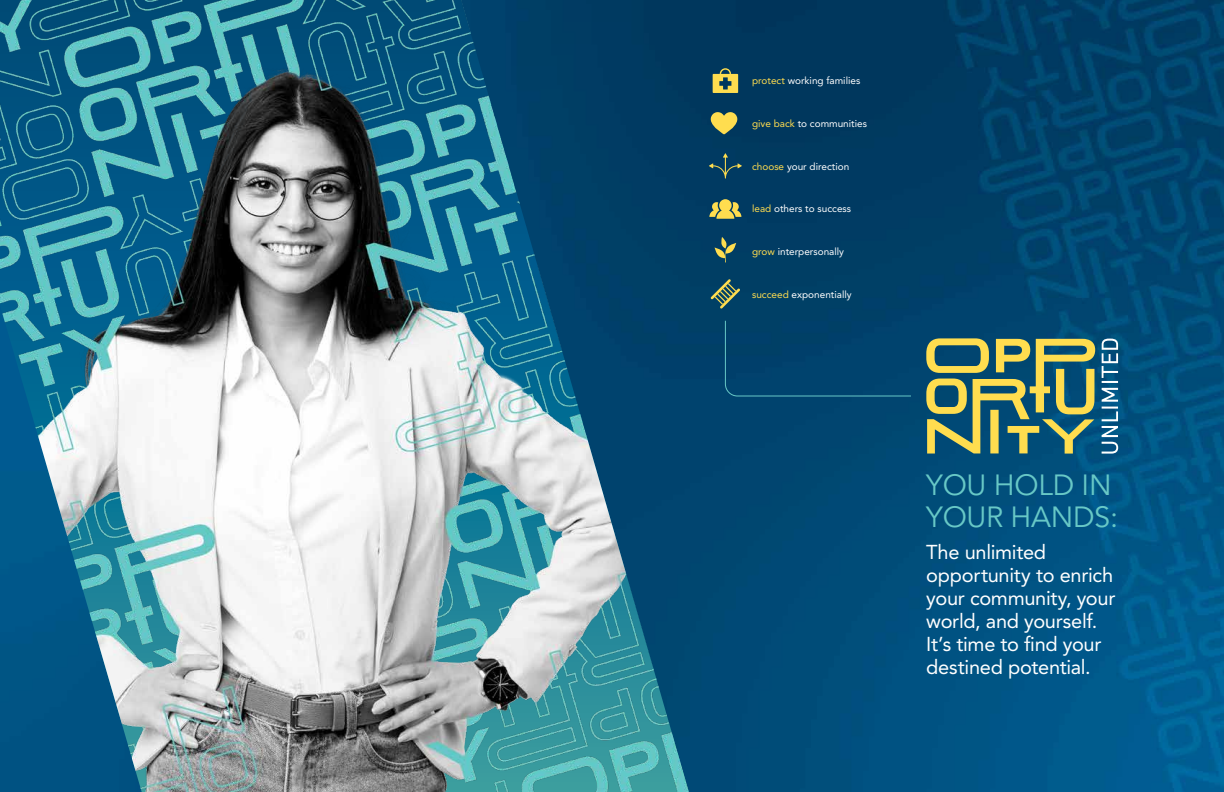
<style>
.page{position:relative;width:1224px;height:792px;background:#fff}
.page>*{position:absolute;margin:0;border:0;box-sizing:border-box;transform-origin:0 0}
.t1{font:29px/32px "Avenir LT Pro";letter-spacing:-.01em;color:#68c8c6}
.t2{font:20px/23px "Avenir LT Pro";letter-spacing:-.015em;color:#fff}
.t3{font:10px "Avenir LT Pro";color:#fff}
.s1{color:#ffdd4f}
</style>
<div class="page">
<img style="left:689px;top:0;width:535px;height:792px">
<svg style="left:713px;top:68px;width:25px;height:25px"></svg>
<svg style="left:711px;top:279px;width:29px;height:30px"></svg>
<svg style="left:709px;top:153px;width:33px;height:26px"></svg>
<svg style="left:715px;top:237px;width:21px;height:25px"></svg>
<svg style="left:709px;top:199px;width:32px;height:20px"></svg>
<svg style="left:711px;top:112px;width:26px;height:22px"></svg>
<svg style="left:926px;top:338px;width:169px;height:116px"></svg>
<svg style="left:1102px;top:339px;width:16px;height:115px"></svg>
<div style="left:724px;top:320px;width:188px;height:77px;background:#00436e"></div>
<img style="left:0;top:0;width:689px;height:792px">
<p class="t3" style="left:752px;top:75px;width:110px"><span class="s1">protect</span> working families</p>
<p class="t3" style="left:752px;top:117px;width:116px"><span class="s1">give back</span> to communities</p>
<p class="t3" style="left:752px;top:160px;width:99px"><span class="s1">choose</span> your direction</p>
<p class="t3" style="left:752px;top:203px;width:100px"><span class="s1">lead</span> others to success</p>
<p class="t3" style="left:752px;top:245px;width:93px"><span class="s1">grow</span> interpersonally</p>
<p class="t3" style="left:752px;top:288px;width:101px"><span class="s1">succeed</span> exponentially</p>
<h1 class="t1" style="left:926px;top:469px;width:193px">YOU HOLD IN<br>YOUR HANDS:</h1>
<h2 class="t2" style="left:926px;top:540px;width:191px">The unlimited opportunity to enrich your community, your world, and yourself.<br>It’s time to find your destined potential.</h2>
</div>
